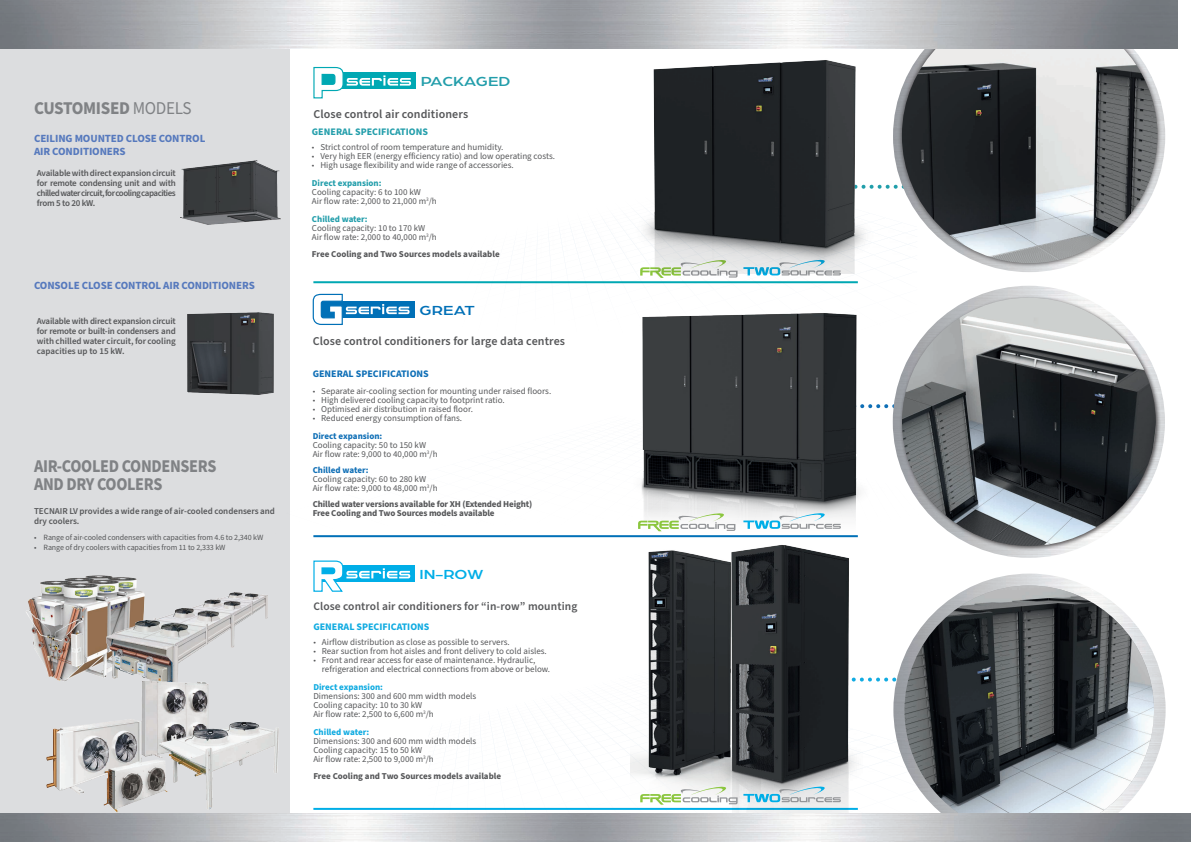
<style>
.page{position:relative;width:1191px;height:842px;background:#fff}
.page>*{position:absolute;margin:0;border:0;box-sizing:border-box;transform-origin:0 0}
.t1{font:700 18px/17.8px "Source Sans Pro";letter-spacing:-.02em;color:#808285;scale:.9 1}
.t2{font:700 18px "Source Sans Pro";letter-spacing:-.02em;color:#808285;scale:.95 1}
.t3{font:500 14px "Arboria";color:#239eab;scale:1.2 1}
.t4{font:500 14px "Arboria";color:#00aee7;scale:1.2 1}
.t5{font:500 14px "Arboria";color:#0070b7;scale:1.2 1}
.t6{font:600 12px "Source Sans Pro";letter-spacing:.01em;color:#57585a}
.t7{font:600 11.5px "Source Sans Pro";letter-spacing:.01em;color:#57585a}
.t8{font:700 11px/13px "Source Sans Pro";letter-spacing:-.01em;color:#5679bd}
.t9{font:700 10px "Source Sans Pro";color:#0f6fb6}
.t10{font:700 10px "Source Sans Pro";color:#239eab}
.t11{font:700 10px "Source Sans Pro";color:#0fabe1}
.t12{font:9px/9px "Source Sans Pro";color:#57585a}
.t13{font:600 9px/10px "Source Sans Pro";color:#57585a;text-align:justify}
.t14{font:700 9px/9px "Source Sans Pro";letter-spacing:-.015em;color:#57585a}
.t15{font:700 9px "Source Sans Pro";color:#0fabe1}
.t16{font:700 9px "Source Sans Pro";color:#0f6fb6}
.t17{font:700 9px "Source Sans Pro";color:#239eab}
.t18{font:8px "Source Sans Pro";letter-spacing:-.01em;color:#57585a}
.s1{font-weight:400}
.s2{font-family:"Myriad Pro"}
.s3{font-weight:700;color:#239eab}
.s4{font-weight:700;color:#0f6fb6}
</style>
<div class="page">
<div style="left:0;top:40px;width:289px;height:786px;background:#dcdddf"></div>
<hr style="left:313px;top:808px;width:545px;height:2px;background:#00aee7">
<div style="left:319px;top:301px;width:95px;height:16px;background:#0070b7"></div>
<svg style="left:312px;top:293px;width:97px;height:32px"></svg>
<img style="left:187px;top:312px;width:87px;height:83px">
<img style="left:26px;top:575px;width:116px;height:80px">
<img style="left:106px;top:592px;width:162px;height:63px">
<hr style="left:313px;top:281px;width:545px;height:2px;background:#00a8b3">
<img style="left:31px;top:655px;width:262px;height:159px">
<img style="left:180px;top:160px;width:100px;height:64px">
<div style="left:320px;top:73px;width:96px;height:16px;background:#00a8b3"></div>
<svg style="left:313px;top:66px;width:98px;height:33px"></svg>
<img style="left:0;top:0;width:568px;height:49px">
<svg style="left:879px;top:404px;width:14px;height:4px"></svg>
<img style="left:642px;top:366px;width:237px;height:50px">
<svg style="left:289px;top:416px;width:571px;height:176px"></svg>
<img style="left:630px;top:525px;width:131px;height:145px">
<img style="left:899px;top:574px;width:266px;height:240px">
<img style="left:904px;top:585px;width:250px;height:229px">
<img style="left:711px;top:538px;width:149px;height:132px">
<svg style="left:428px;top:670px;width:618px;height:172px"></svg>
<svg style="left:432px;top:184px;width:465px;height:182px"></svg>
<img style="left:616px;top:60px;width:263px;height:214px">
<div style="left:897px;top:3px;width:265px;height:265px;background:#231f20;opacity:.75"></div>
<img style="left:902px;top:8px;width:255px;height:255px;border-radius:128px">
<img style="left:892px;top:286px;width:273px;height:272px;border-radius:136px">
<div style="left:899px;top:295px;width:262px;height:256px;background:#231f20;opacity:.75"></div>
<img style="left:902px;top:298px;width:253px;height:248px">
<img style="left:568px;top:0;width:610px;height:49px">
<img style="left:582px;top:814px;width:609px;height:28px">
<h1 class="t2" style="left:34px;top:96px;width:167px">CUSTOMISED <span class="s1">MODELS</span></h1>
<p class="t8" style="left:34px;top:132px;width:173px">CEILING MOUNTED CLOSE CONTROL<br>AIR CONDITIONERS</p>
<p class="t13" style="left:37px;top:168px;width:140px">Available with direct expansion circuit for remote condensing unit and with chilled water circuit, for cooling capacities from 5 to 20 kW.</p>
<p class="t8" style="left:34px;top:279px;width:222px">CONSOLE CLOSE CONTROL AIR CONDITIONERS</p>
<p class="t13" style="left:37px;top:316px;width:140px">Available with direct expansion circuit for remote or built-in condensers and with chilled water circuit, for cooling capacities up to 15 kW.</p>
<h1 class="t1" style="left:34px;top:458px;width:204px">AIR-COOLED CONDENSERS<br>AND DRY COOLERS</h1>
<p class="t13" style="left:34px;top:507px;width:242px">TECNAIR LV provides a wide range of air-cooled condensers and dry coolers.</p>
<p class="t18" style="left:34px;top:532px;width:231px">• Range of air-cooled condensers with capacities from 4.6 to 2,340 kW</p>
<p class="t18" style="left:34px;top:542px;width:193px">• Range of dry coolers with capacities from 11 to 2,333 kW</p>
<h2 class="t3" style="left:421px;top:72px;width:76px">PACKAGED</h2>
<h3 class="t6" style="left:313px;top:106px;width:156px">Close control air conditioners</h3>
<p class="t10" style="left:312px;top:125px;width:118px">GENERAL SPECIFICATIONS</p>
<p class="t12" style="left:312px;top:143px;width:193px"><span class="s2">•</span> Strict control of room temperature and humidity.</p>
<p class="t12" style="left:312px;top:152px;width:245px"><span class="s2">•</span> Very high EER (energy efficiency ratio) and low operating costs.</p>
<p class="t12" style="left:312px;top:157px;width:203px;line-height:18px"><span class="s2">•</span> High usage flexibility and wide range of accessories.<br><span class="s3">Direct expansion:</span></p>
<p class="t12" style="left:312px;top:188px;width:126px">Cooling capacity: 6 to 100 kW<br>Air flow rate: 2,000 to 21,000 m<sup>3</sup>/h</p>
<p class="t17" style="left:312px;top:213px;width:57px">Chilled water:</p>
<p class="t12" style="left:312px;top:224px;width:126px">Cooling capacity: 10 to 170 kW<br>Air flow rate: 2,000 to 40,000 m<sup>3</sup>/h</p>
<p class="t14" style="left:312px;top:250px;width:189px">Free Cooling and Two Sources models available</p>
<h2 class="t5" style="left:419px;top:301px;width:48px">GREAT</h2>
<h3 class="t6" style="left:313px;top:333px;width:254px">Close control conditioners for large data centres</h3>
<p class="t9" style="left:313px;top:366px;width:118px">GENERAL SPECIFICATIONS</p>
<p class="t12" style="left:313px;top:387px;width:240px"><span class="s2">•</span> Separate air-cooling section for mounting under raised floors.</p>
<p class="t12" style="left:313px;top:396px;width:194px"><span class="s2">•</span> High delivered cooling capacity to footprint ratio.</p>
<p class="t12" style="left:313px;top:405px;width:162px"><span class="s2">•</span> Optimised air distribution in raised floor.</p>
<p class="t12" style="left:313px;top:410px;width:151px;line-height:17.6px"><span class="s2">•</span> Reduced energy consumption of fans.<br><span class="s4">Direct expansion:</span></p>
<p class="t12" style="left:313px;top:441px;width:126px">Cooling capacity: 50 to 150 kW<br>Air flow rate: 9,000 to 40,000 m<sup>3</sup>/h</p>
<p class="t16" style="left:313px;top:464px;width:57px">Chilled water:</p>
<p class="t12" style="left:313px;top:475px;width:126px">Cooling capacity: 60 to 280 kW<br>Air flow rate: 9,000 to 48,000 m<sup>3</sup>/h</p>
<p class="t14" style="left:313px;top:500px;width:221px">Chilled water versions available for XH (Extended Height)<br>Free Cooling and Two Sources models available</p>
<h2 class="t4" style="left:419px;top:564px;width:55px">IN-ROW</h2>
<p class="t7" style="left:313px;top:599px;width:265px">Close control air conditioners for “in-row” mounting</p>
<p class="t11" style="left:313px;top:619px;width:118px">GENERAL SPECIFICATIONS</p>
<p class="t12" style="left:313px;top:637px;width:198px"><span class="s2">•</span> Airflow distribution as close as possible to servers.</p>
<p class="t12" style="left:313px;top:646px;width:235px"><span class="s2">•</span> Rear suction from hot aisles and front delivery to cold aisles.</p>
<p class="t12" style="left:322px;top:655px;width:230px;text-indent:-9px"><span class="s2">•</span> Front and rear access for ease of maintenance. Hydraulic, refrigeration and electrical connections from above or below.</p>
<p class="t15" style="left:313px;top:680px;width:71px">Direct expansion:</p>
<p class="t12" style="left:313px;top:691px;width:164px">Dimensions: 300 and 600 mm width models<br>Cooling capacity: 10 to 30 kW<br>Air flow rate: 2,500 to 6,600 m<sup>3</sup>/h</p>
<p class="t15" style="left:313px;top:725px;width:57px">Chilled water:</p>
<p class="t12" style="left:313px;top:736px;width:164px">Dimensions: 300 and 600 mm width models<br>Cooling capacity: 15 to 50 kW<br>Air flow rate: 2,500 to 9,000 m<sup>3</sup>/h</p>
<p class="t14" style="left:313px;top:771px;width:189px">Free Cooling and Two Sources models available</p>
</div>
